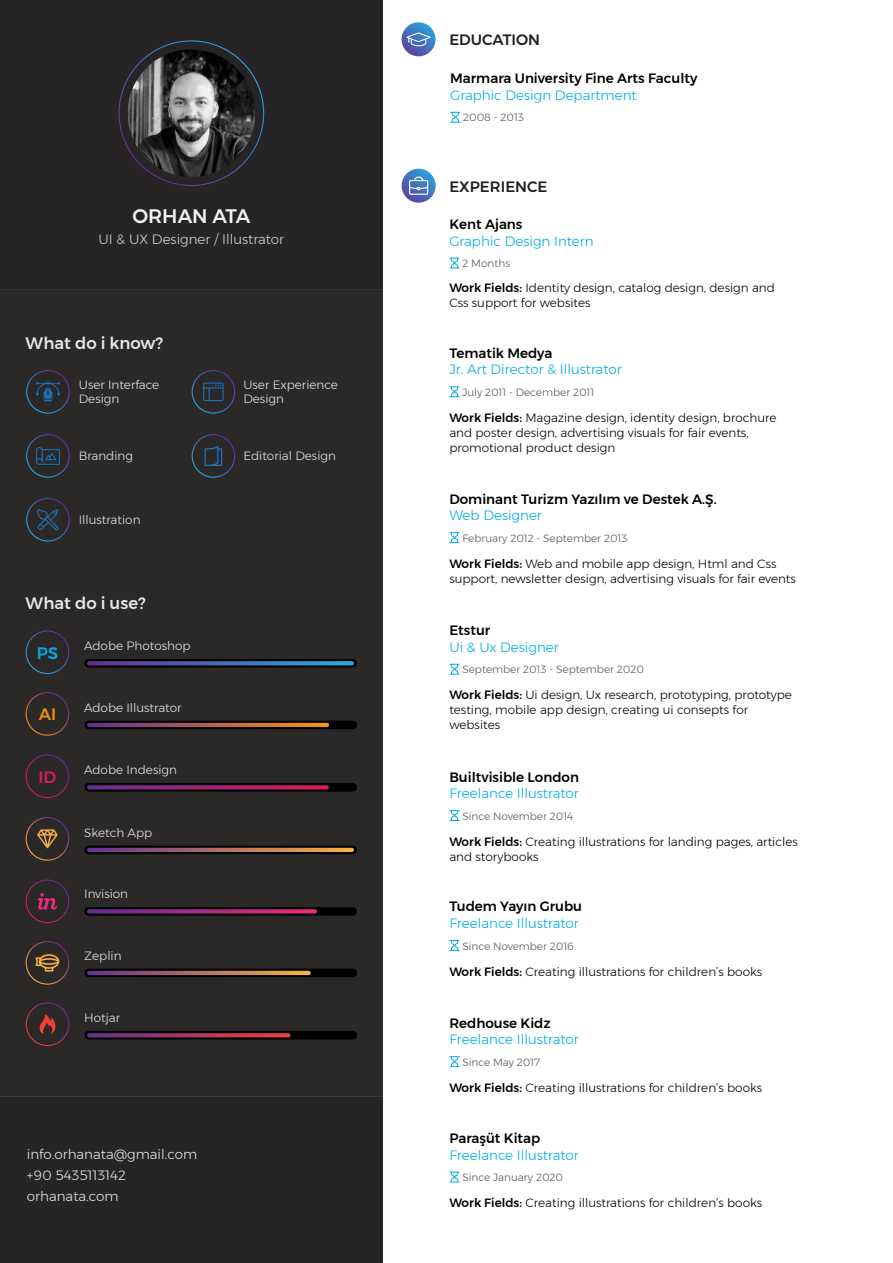
<style>
.page{position:relative;width:893px;height:1263px;background:#fff}
.page>*{position:absolute;margin:0;border:0;box-sizing:border-box;transform-origin:0 0}
.t1{font:500 19.5px "Montserrat";color:#f1f2f2}
.t2{font:500 16.5px "Montserrat";color:#e6e7e8}
.t3{font:500 16.5px "Montserrat";color:#00aeef}
.t4{font:500 16.5px "Montserrat";color:#ef8e0f}
.t5{font:500 16.5px "Montserrat";color:#da1c5c}
.t6{font:500 15px "Montserrat";color:#231f20}
.t7{font:300 13.5px "Montserrat";color:#00aeef}
.t8{font:500 13.5px "Montserrat";color:#000}
.t9{font:300 13.5px/21px "Montserrat";color:#e6e7e8}
.t10{font:300 13.5px "Montserrat";color:#d1d3d4}
.t11{font:300 12px/15px "Montserrat";color:#000}
.t12{font:300 12px/14.4px "Montserrat";color:#e6e7e8}
.t13{font:300 10.5px "Montserrat";color:#58595b}
.s1{font-weight:500}
</style>
<div class="page">
<div style="left:0;top:0;width:383px;height:1263px;background:#2b2828"></div>
<svg style="left:84px;top:659px;width:273px;height:8px"></svg>
<svg style="left:87px;top:661px;width:267px;height:4px"></svg>
<svg style="left:26px;top:630px;width:43px;height:44px"></svg>
<svg style="left:84px;top:721px;width:273px;height:8px"></svg>
<svg style="left:87px;top:723px;width:242px;height:4px"></svg>
<svg style="left:26px;top:692px;width:43px;height:44px"></svg>
<svg style="left:84px;top:783px;width:273px;height:9px"></svg>
<svg style="left:87px;top:785px;width:242px;height:4px"></svg>
<svg style="left:26px;top:754px;width:43px;height:44px"></svg>
<svg style="left:84px;top:846px;width:273px;height:8px"></svg>
<svg style="left:87px;top:848px;width:267px;height:4px"></svg>
<svg style="left:26px;top:817px;width:43px;height:44px"></svg>
<svg style="left:26px;top:498px;width:44px;height:43px"></svg>
<svg style="left:192px;top:370px;width:43px;height:44px"></svg>
<svg style="left:26px;top:434px;width:44px;height:44px"></svg>
<svg style="left:192px;top:434px;width:43px;height:44px"></svg>
<svg style="left:26px;top:370px;width:44px;height:44px"></svg>
<hr style="left:0;top:289px;width:383px;height:1px;background:#fff">
<svg style="left:84px;top:907px;width:273px;height:9px;background:#10060d"></svg>
<svg style="left:87px;top:909px;width:230px;height:4px"></svg>
<svg style="left:26px;top:879px;width:43px;height:44px"></svg>
<svg style="left:84px;top:969px;width:273px;height:8px"></svg>
<svg style="left:87px;top:971px;width:224px;height:4px"></svg>
<svg style="left:26px;top:941px;width:43px;height:44px"></svg>
<svg style="left:84px;top:1031px;width:273px;height:8px"></svg>
<svg style="left:87px;top:1033px;width:203px;height:4px"></svg>
<svg style="left:26px;top:1002px;width:43px;height:44px"></svg>
<hr style="left:0;top:1096px;width:383px;height:1px;background:#fff">
<div style="left:0;top:1097px;width:383px;height:166px;background:#262424"></div>
<svg style="left:449px;top:258px;width:11px;height:10px"></svg>
<svg style="left:450px;top:112px;width:10px;height:11px"></svg>
<svg style="left:449px;top:386px;width:11px;height:11px"></svg>
<svg style="left:449px;top:532px;width:11px;height:11px"></svg>
<svg style="left:449px;top:664px;width:11px;height:11px"></svg>
<svg style="left:449px;top:810px;width:11px;height:11px"></svg>
<svg style="left:449px;top:940px;width:11px;height:11px"></svg>
<svg style="left:449px;top:1056px;width:11px;height:11px"></svg>
<svg style="left:402px;top:169px;width:34px;height:34px"></svg>
<svg style="left:409px;top:176px;width:19px;height:19px"></svg>
<svg style="left:402px;top:22px;width:34px;height:34px"></svg>
<svg style="left:406px;top:32px;width:25px;height:14px"></svg>
<svg style="left:449px;top:1171px;width:11px;height:11px"></svg>
<div style="left:0;top:0;width:383px;height:289px;background:#262424"></div>
<svg style="left:118px;top:40px;width:146px;height:146px"></svg>
<img style="left:128px;top:49px;width:127px;height:128px;border-radius:64px">
<h1 class="t1" style="left:132px;top:200px;width:119px">ORHAN ATA</h1>
<p class="t10" style="left:99px;top:229px;width:187px">UI &amp; UX Designer / Illustrator</p>
<h2 class="t2" style="left:26px;top:330px;width:139px">What do i know?</h2>
<p class="t12" style="left:79px;top:377px;width:82px">User Interface<br>Design</p>
<p class="t12" style="left:243px;top:377px;width:96px">User Experience<br>Design</p>
<p class="t12" style="left:79px;top:449px;width:56px">Branding</p>
<p class="t12" style="left:243px;top:449px;width:94px">Editorial Design</p>
<p class="t12" style="left:79px;top:512px;width:63px">Illustration</p>
<h2 class="t2" style="left:26px;top:591px;width:121px">What do i use?</h2>
<h2 class="t3" style="left:37px;top:640px;width:23px">PS</h2>
<p class="t12" style="left:84px;top:638px;width:108px">Adobe Photoshop</p>
<h2 class="t4" style="left:39px;top:702px;width:19px">AI</h2>
<p class="t12" style="left:84px;top:700px;width:99px">Adobe Illustrator</p>
<h2 class="t5" style="left:39px;top:764px;width:19px">ID</h2>
<p class="t12" style="left:84px;top:762px;width:94px">Adobe Indesign</p>
<p class="t12" style="left:84px;top:825px;width:70px">Sketch App</p>
<p class="t12" style="left:84px;top:887px;width:45px">Invision</p>
<p class="t12" style="left:84px;top:948px;width:39px">Zeplin</p>
<p class="t12" style="left:84px;top:1010px;width:37px">Hotjar</p>
<p class="t9" style="left:27px;top:1144px;width:172px">info.orhanata@gmail.com +90 5435113142 orhanata.com</p>
<p class="t6" style="left:449px;top:28px;width:92px">EDUCATION</p>
<p class="t8" style="left:450px;top:68px;width:249px">Marmara University Fine Arts Faculty</p>
<p class="t7" style="left:450px;top:85px;width:188px">Graphic Design Department</p>
<p class="t13" style="left:463px;top:110px;width:62px">2008 - 2013</p>
<p class="t6" style="left:449px;top:175px;width:100px">EXPERIENCE</p>
<p class="t8" style="left:449px;top:214px;width:75px">Kent Ajans</p>
<p class="t7" style="left:449px;top:231px;width:146px">Graphic Design Intern</p>
<p class="t13" style="left:462px;top:255px;width:49px">2 Months</p>
<p class="t11" style="left:449px;top:280px;width:327px"><span class="s1">Work Fields:</span> Identity design, catalog design, design and<br>Css support for websites</p>
<p class="t8" style="left:449px;top:342px;width:105px">Tematik Medya</p>
<p class="t7" style="left:449px;top:359px;width:174px">Jr. Art Director &amp; Illustrator</p>
<p class="t13" style="left:462px;top:384px;width:133px">July 2011 - December 2011</p>
<p class="t11" style="left:449px;top:410px;width:329px"><span class="s1">Work Fields:</span> Magazine design, identity design, brochure and poster design, advertising visuals for fair events, promotional product design</p>
<p class="t8" style="left:449px;top:488px;width:269px">Dominant Turizm Yazılım ve Destek A.Ş.</p>
<p class="t7" style="left:449px;top:505px;width:94px">Web Designer</p>
<p class="t13" style="left:462px;top:530px;width:167px">February 2012 - September 2013</p>
<p class="t11" style="left:449px;top:556px;width:348px"><span class="s1">Work Fields:</span> Web and mobile app design, Html and Css support, newsletter design, advertising visuals for fair events</p>
<p class="t8" style="left:449px;top:620px;width:42px">Etstur</p>
<p class="t7" style="left:449px;top:637px;width:111px">Ui &amp; Ux Designer</p>
<p class="t13" style="left:462px;top:662px;width:183px">September 2013 - September 2020</p>
<p class="t11" style="left:449px;top:687px;width:344px"><span class="s1">Work Fields:</span> Ui design, Ux research, prototyping, prototype testing, mobile app design, creating ui consepts for websites</p>
<p class="t8" style="left:449px;top:766px;width:131px">Builtvisible London</p>
<p class="t7" style="left:449px;top:783px;width:131px">Freelance Illustrator</p>
<p class="t13" style="left:462px;top:808px;width:112px">Since November 2014</p>
<p class="t11" style="left:449px;top:834px;width:350px"><span class="s1">Work Fields:</span> Creating illustrations for landing pages, articles and storybooks</p>
<p class="t8" style="left:449px;top:896px;width:134px">Tudem Yayın Grubu</p>
<p class="t7" style="left:449px;top:913px;width:131px">Freelance Illustrator</p>
<p class="t13" style="left:462px;top:938px;width:113px">Since November 2016</p>
<p class="t11" style="left:449px;top:964px;width:314px"><span class="s1">Work Fields:</span> Creating illustrations for children’s books</p>
<p class="t8" style="left:449px;top:1012px;width:103px">Redhouse Kidz</p>
<p class="t7" style="left:449px;top:1029px;width:131px">Freelance Illustrator</p>
<p class="t13" style="left:462px;top:1054px;width:79px">Since May 2017</p>
<p class="t11" style="left:449px;top:1080px;width:314px"><span class="s1">Work Fields:</span> Creating illustrations for children’s books</p>
<p class="t8" style="left:449px;top:1128px;width:92px">Paraşüt Kitap</p>
<p class="t7" style="left:449px;top:1144px;width:131px">Freelance Illustrator</p>
<p class="t13" style="left:462px;top:1169px;width:102px">Since January 2020</p>
<p class="t11" style="left:449px;top:1195px;width:314px"><span class="s1">Work Fields:</span> Creating illustrations for children’s books</p>
</div>
